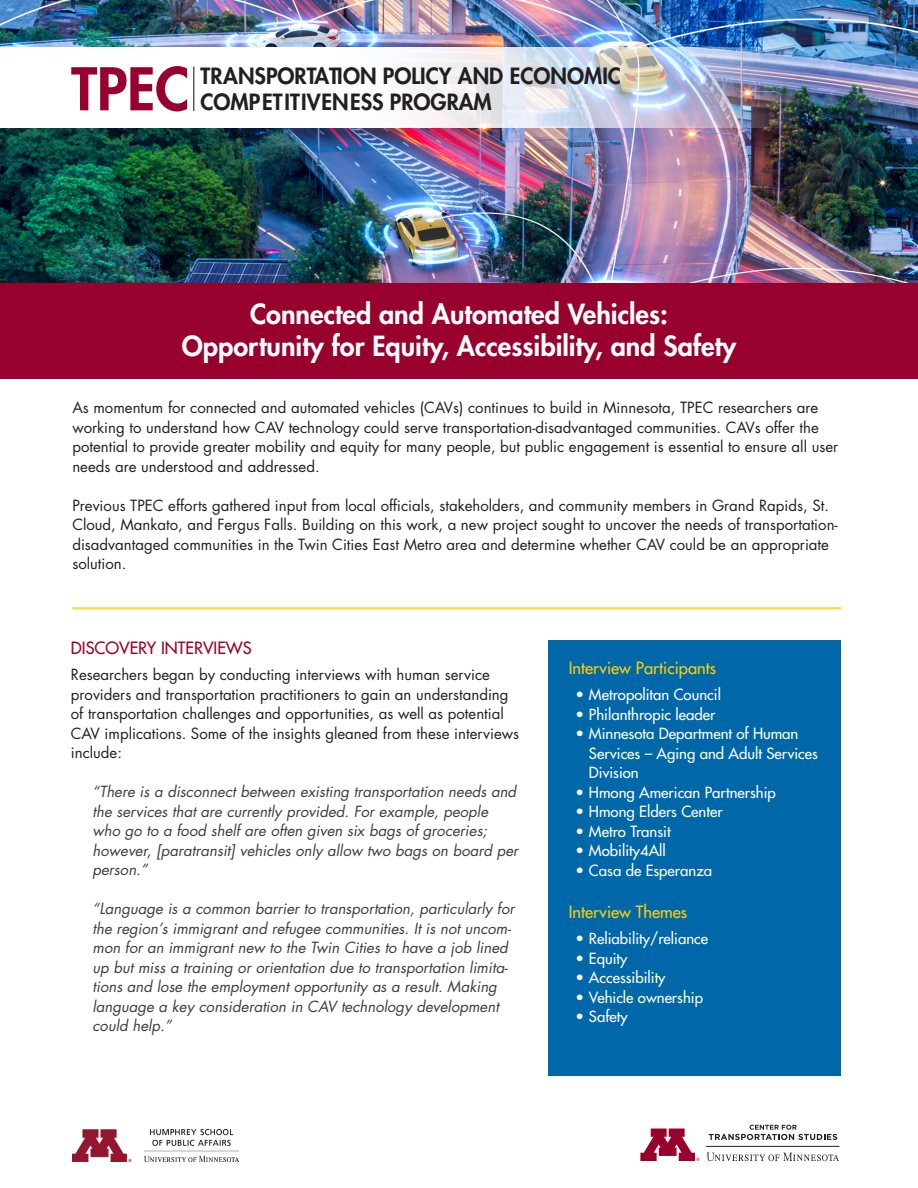
<style>
.page{position:relative;width:918px;height:1188px;background:#fff}
.page>*{position:absolute;margin:0;border:0;box-sizing:border-box;transform-origin:0 0}
.t1{font:800 27px "Futura Std";color:#fff}
.t2{font:800 21.75px/26.1px "Futura Std";color:#231f20}
.t3{font:500 16.5px "Futura Std";color:#fecd08}
.t4{font:500 16.5px "Futura Std";color:#98012d}
.body{font:15px/19.5px "Futura Std";color:#231f20}
.body-2{font:italic 15px/19.5px "Futura Std";color:#3e3e3f}
.t5{font:500 15px/19.5px "Futura Std";color:#fff}
</style>
<div class="page">
<img style="left:0;top:0;width:918px;height:283px">
<div style="left:0;top:283px;width:918px;height:96px;background:#98012d"></div>
<img style="left:0;top:47px;width:799px;height:81px">
<svg style="left:71px;top:66px;width:116px;height:46px"></svg>
<hr style="left:193px;top:66px;width:1px;height:45px;background:#231f20">
<div style="left:548px;top:640px;width:293px;height:436px;background:#0068a9"></div>
<hr style="left:72px;top:608px;width:769px;height:1px;background:#fecd08">
<hr style="left:72px;top:609px;width:769px;height:1px;background:#fecd08">
<img style="left:72px;top:1129px;width:167px;height:33px">
<svg style="left:709px;top:1125px;width:128px;height:15px"></svg>
<hr style="left:706px;top:1146px;width:133px;height:1px;background:#231f20">
<svg style="left:707px;top:1153px;width:132px;height:8px"></svg>
<svg style="left:640px;top:1129px;width:59px;height:32px"></svg>
<h2 class="t2" style="left:201px;top:63px;width:422px">TRANSPORTATION POLICY AND ECONOMIC<br>COMPETITIVENESS PROGRAM</h2>
<p class="t1" style="left:250px;top:297px;width:419px">Connected and Automated Vehicles:</p>
<p class="t1" style="left:182px;top:329px;width:556px">Opportunity for Equity, Accessibility, and Safety</p>
<p class="body" style="left:72px;top:398px;width:767px">As momentum for connected and automated vehicles (CAVs) continues to build in Minnesota, TPEC researchers are working to understand how CAV technology could serve transportation-disadvantaged communities. CAVs offer the potential to provide greater mobility and equity for many people, but public engagement is essential to ensure all user needs are understood and addressed.</p>
<p class="body" style="left:72px;top:496px;width:767px">Previous TPEC efforts gathered input from local officials, stakeholders, and community members in Grand Rapids, St.<br>Cloud, Mankato, and Fergus Falls. Building on this work, a new project sought to uncover the needs of transportation&shy;disadvantaged communities in the Twin Cities East Metro area and determine whether CAV could be an appropriate solution.</p>
<p class="t4" style="left:71px;top:637px;width:182px">DISCOVERY INTERVIEWS</p>
<p class="body" style="left:71px;top:665px;width:450px">Researchers began by conducting interviews with human service providers and transportation practitioners to gain an understanding of transportation challenges and opportunities, as well as potential CAV implications. Some of the insights gleaned from these interviews include:</p>
<p class="body-2" style="left:93px;top:782px;width:427px">“There is a disconnect between existing transportation needs and the services that are currently provided. For example, people who go to a food shelf are often given six bags of groceries; however, [paratransit] vehicles only allow two bags on board per person.”</p>
<p class="body-2" style="left:93px;top:899px;width:424px">“Language is a common barrier to transportation, particularly for the region’s immigrant and refugee communities. It is not uncom&shy;mon for an immigrant new to the Twin Cities to have a job lined up but miss a training or orientation due to transportation limita&shy;tions and lose the employment opportunity as a result. Making language a key consideration in CAV technology development could help.”</p>
<p class="t3" style="left:569px;top:658px;width:149px">Interview Participants</p>
<p class="t5" style="left:575px;top:685px;width:147px">• Metropolitan Council</p>
<p class="t5" style="left:575px;top:705px;width:141px">• Philanthropic leader</p>
<p class="t5" style="left:589px;top:724px;width:230px;text-indent:-14px">• Minnesota Department of Human<br>Services – Aging and Adult Services<br>Division</p>
<p class="t5" style="left:575px;top:783px;width:202px">• Hmong American Partnership</p>
<p class="t5" style="left:575px;top:802px;width:149px">• Hmong Elders Center</p>
<p class="t5" style="left:575px;top:822px;width:97px">• Metro Transit</p>
<p class="t5" style="left:575px;top:841px;width:92px">• Mobility4All</p>
<p class="t5" style="left:575px;top:861px;width:138px">• Casa de Esperanza</p>
<p class="t3" style="left:569px;top:901px;width:120px">Interview Themes</p>
<p class="t5" style="left:575px;top:929px;width:134px">• Reliability/reliance</p>
<p class="t5" style="left:575px;top:948px;width:54px">• Equity</p>
<p class="t5" style="left:575px;top:968px;width:92px">• Accessibility</p>
<p class="t5" style="left:575px;top:987px;width:129px">• Vehicle ownership</p>
<p class="t5" style="left:575px;top:1007px;width:54px">• Safety</p>
</div>
